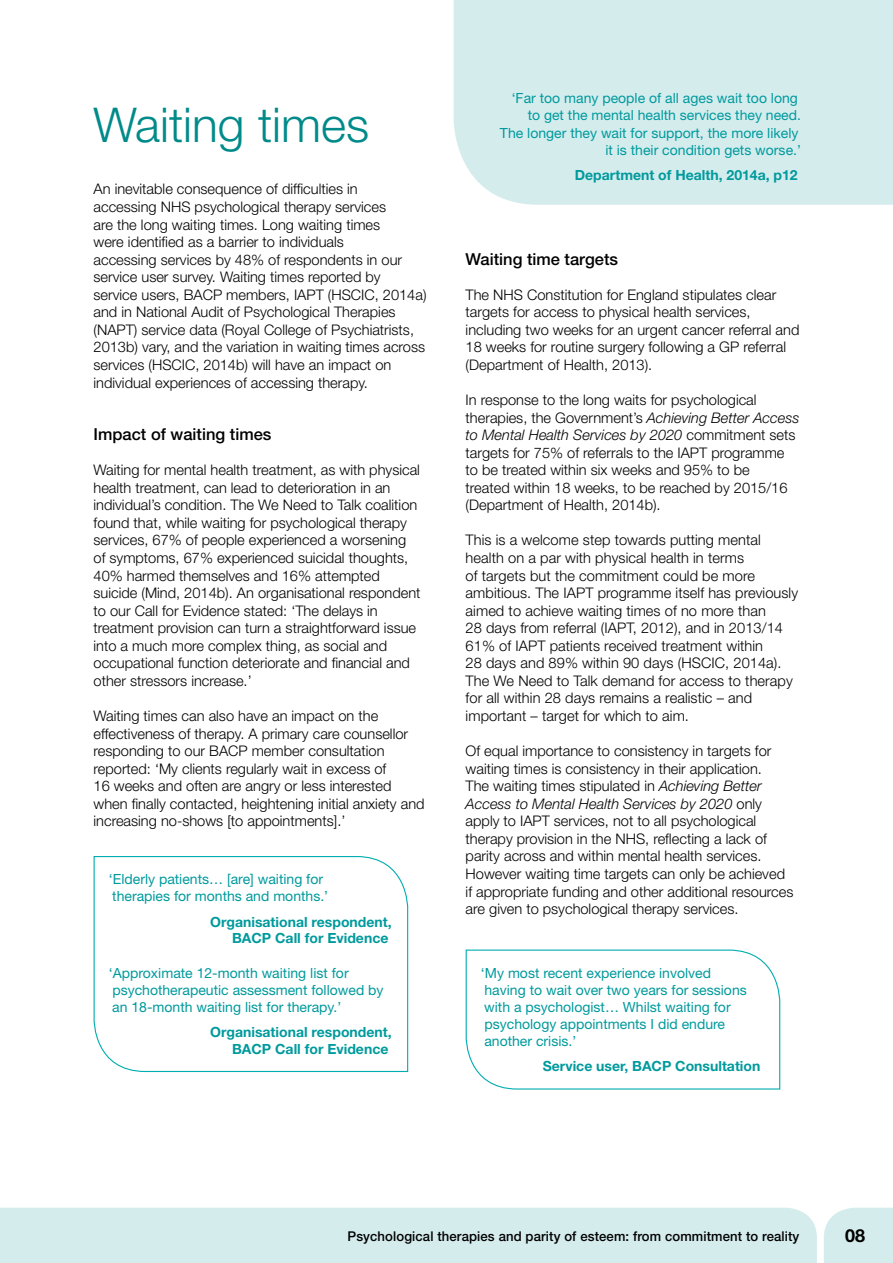
<style>
.page{position:relative;width:893px;height:1263px;background:#fff}
.page>*{position:absolute;margin:0;border:0;box-sizing:border-box;transform-origin:0 0}
.t1{font:300 48px "Helvetica Neue LT Std";color:#008a89}
.t2{font:700 18px "Helvetica Neue LT Std";color:#000}
.t3{font:500 16.5px "Helvetica Neue LT Std";color:#000}
.t4{font:300 14.7px/17.5px "Helvetica Neue LT Std";color:#000}
.t5{font:14.1px/17.1px "Helvetica Neue LT Std";color:#009a9d}
.t6{font:700 14.1px/16.8px "Helvetica Neue LT Std";color:#009a9d;text-align:right}
.t7{font:500 13.5px "Helvetica Neue LT Std";letter-spacing:.01em;color:#000}
.s1{font-style:italic}
</style>
<div class="page">
<div style="left:0;top:1208px;width:817px;height:55px;background:#d5eced"></div>
<div style="left:824px;top:1208px;width:69px;height:55px;background:#d5eced"></div>
<svg style="left:93px;top:856px;width:316px;height:216px"></svg>
<svg style="left:465px;top:949px;width:316px;height:141px"></svg>
<div style="left:454px;top:0;width:439px;height:205px;background:#d5eced"></div>
<h1 class="t1" style="left:94px;top:95px;width:277px">Waiting times</h1>
<p class="t4" style="left:94px;top:180px;width:334px">An inevitable consequence of difficulties in<br>accessing NHS psychological therapy services<br>are the long waiting times. Long waiting times<br>were identified as a barrier to individuals<br>accessing services by 48% of respondents in our service user survey. Waiting times reported by service users, BACP members, IAPT (HSCIC, 2014a) and in National Audit of Psychological Therapies (NAPT) service data (Royal College of Psychiatrists, 2013b) vary, and the variation in waiting times across services (HSCIC, 2014b) will have an impact on individual experiences of accessing therapy.</p>
<p class="t3" style="left:94px;top:424px;width:179px">Impact of waiting times</p>
<p class="t4" style="left:94px;top:461px;width:328px">Waiting for mental health treatment, as with physical health treatment, can lead to deterioration in an individual’s condition. The We Need to Talk coalition found that, while waiting for psychological therapy services, 67% of people experienced a worsening of symptoms, 67% experienced suicidal thoughts, 40% harmed themselves and 16% attempted suicide (Mind, 2014b). An organisational respondent to our Call for Evidence stated: ‘The delays in treatment provision can turn a straightforward issue into a much more complex thing, as social and occupational function deteriorate and financial and other stressors increase.’</p>
<p class="t4" style="left:94px;top:707px;width:333px">Waiting times can also have an impact on the effectiveness of therapy. A primary care counsellor responding to our BACP member consultation reported: ‘My clients regularly wait in excess of<br>16 weeks and often are angry or less interested when finally contacted, heightening initial anxiety and increasing no-shows [to appointments].’</p>
<p class="t5" style="left:109px;top:870px;width:221px">‘Elderly patients… [are] waiting for therapies for months and months.’</p>
<p class="t6" style="left:210px;top:913px;width:183px">Organisational respondent,<br>BACP Call for Evidence</p>
<p class="t5" style="left:109px;top:964px;width:276px">‘Approximate 12-month waiting list for psychotherapeutic assessment followed by an 18-month waiting list for therapy.’</p>
<p class="t6" style="left:210px;top:1023px;width:183px">Organisational respondent,<br>BACP Call for Evidence</p>
<p class="t5" style="left:500px;top:90px;width:303px;text-align:right">‘Far too many people of all ages wait too long to get the mental health services they need.<br>The longer they wait for support, the more likely it is their condition gets worse.’</p>
<p class="t6" style="left:575px;top:166px;width:224px">Department of Health, 2014a, p12</p>
<p class="t3" style="left:466px;top:249px;width:154px">Waiting time targets</p>
<p class="t4" style="left:466px;top:285px;width:335px">The NHS Constitution for England stipulates clear targets for access to physical health services, including two weeks for an urgent cancer referral and 18 weeks for routine surgery following a GP referral (Department of Health, 2013).</p>
<p class="t4" style="left:466px;top:391px;width:335px">In response to the long waits for psychological therapies, the Government’s <span class="s1">Achieving Better Access to Mental Health Services by 2020</span> commitment sets targets for 75% of referrals to the IAPT programme to be treated within six weeks and 95% to be<br>treated within 18 weeks, to be reached by 2015/16 (Department of Health, 2014b).</p>
<p class="t4" style="left:466px;top:531px;width:334px">This is a welcome step towards putting mental health on a par with physical health in terms<br>of targets but the commitment could be more ambitious. The IAPT programme itself has previously aimed to achieve waiting times of no more than<br>28 days from referral (IAPT, 2012), and in 2013/14<br>61% of IAPT patients received treatment within<br>28 days and 89% within 90 days (HSCIC, 2014a).<br>The We Need to Talk demand for access to therapy for all within 28 days remains a realistic – and important – target for which to aim.</p>
<p class="t4" style="left:466px;top:742px;width:329px">Of equal importance to consistency in targets for waiting times is consistency in their application.<br>The waiting times stipulated in <span class="s1">Achieving Better Access to Mental Health Services by 2020</span> only apply to IAPT services, not to all psychological therapy provision in the NHS, reflecting a lack of parity across and within mental health services.<br>However waiting time targets can only be achieved if appropriate funding and other additional resources are given to psychological therapy services.</p>
<p class="t5" style="left:481px;top:964px;width:267px">‘My most recent experience involved having to wait over two years for sessions with a psychologist… Whilst waiting for psychology appointments I did endure another crisis.’</p>
<p class="t6" style="left:543px;top:1058px;width:219px">Service user, BACP Consultation</p>
<p class="t7" style="left:347px;top:1228px;width:453px">Psychological therapies and parity of esteem: from commitment to reality</p>
<p class="t2" style="left:845px;top:1224px;width:22px">08</p>
</div>
